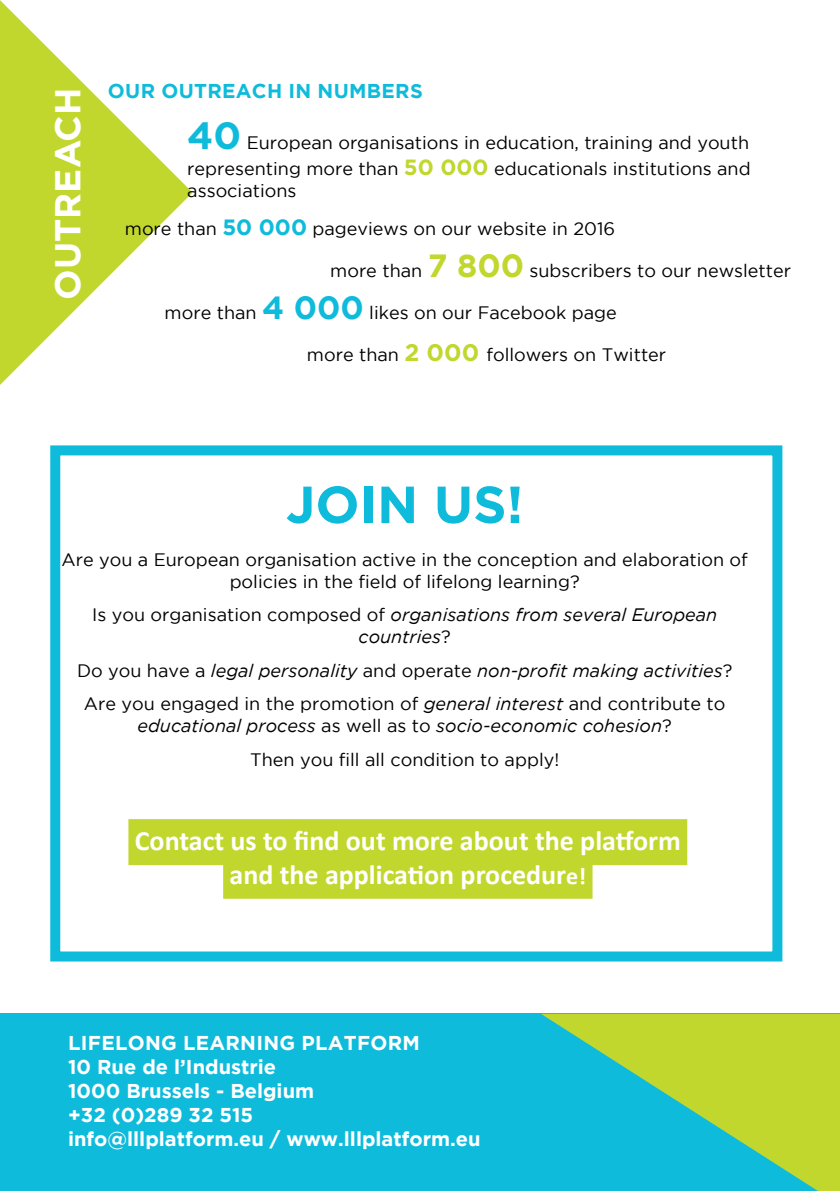
<style>
.page{position:relative;width:840px;height:1191px;background:#fff}
.page>*{position:absolute;margin:0;border:0;box-sizing:border-box;transform-origin:0 0}
.t1{font:700 52px "Gotham HTF";color:#0fbbdb}
.t2{font:700 36px "Gotham HTF";color:#fff}
.t3{font:700 28px "Calibri";color:#fff}
.t4{font:700 20px "Gotham";color:#fff}
.t5{font:700 20px "Gotham";letter-spacing:.015em;color:#0fbbdb}
.t6{font:18px/21.6px "Gotham";color:#000;text-align:center}
.t7{font:italic 18px/21.6px "Gotham";color:#000;text-align:center}
.s1{font-family:"Gotham HTF";font-weight:700;font-size:38px;color:#0fbbdb}
.s2{font-family:"Gotham HTF";font-weight:700;font-size:22px;color:#c1d72e}
.s3{font-weight:700;font-size:22px;color:#0fbbdb}
.s4{font-weight:700;font-size:32px;color:#c1d72e}
.s5{font-weight:700;font-size:32px;color:#0fbbdb}
.s6{font-family:"Gotham HTF";font-weight:700;font-size:24px;color:#c1d72e}
.s7{font-style:normal}
.s8{font-style:italic}
.s9{font-size:24px}
</style>
<div class="page">
<div style="left:128px;top:819px;width:559px;height:46px;background:#c1d72e"></div>
<div style="left:223px;top:852px;width:369px;height:46px;background:#c1d72e"></div>
<div style="left:0;top:1013px;width:839px;height:178px;background:#0fbbdb"></div>
<svg style="left:0;top:0;width:192px;height:385px;fill:#c1d72e"></svg>
<svg style="left:541px;top:1013px;width:298px;height:178px;fill:#c1d72e"></svg>
<div style="left:50px;top:445px;width:732px;height:516px;border:10px solid #0fbbdb"></div>
<p class="t2" style="left:47px;top:300px;width:214px;rotate:-90deg">OUTREACH</p>
<p class="t5" style="left:108px;top:79px;width:316px">OUR OUTREACH IN NUMBERS</p>
<p class="t6" style="left:187px;top:129px;width:564px;line-height:26.4px;text-align:left"><span class="s1">40</span> European organisations in education, training and youth representing more than <span class="s2">50 000</span> educationals institutions and</p>
<p class="t6" style="left:187px;top:179px;width:111px">associations</p>
<p class="t6" style="left:125px;top:218px;width:491px">more than <span class="s3">50 000</span> pageviews on our website in 2016</p>
<p class="t6" style="left:330px;top:260px;width:462px">more than <span class="s4">7 800</span> subscribers to our newsletter</p>
<p class="t6" style="left:164px;top:302px;width:453px">more than <span class="s5">4 000</span> likes on our Facebook page</p>
<p class="t6" style="left:307px;top:344px;width:360px">more than <span class="s6">2 000</span> followers on Twitter</p>
<p class="t1" style="left:286px;top:474px;width:239px">JOIN US!</p>
<p class="t6" style="left:61px;top:549px;width:687px">Are you a European organisation active in the conception and elaboration of policies in the field of lifelong learning?</p>
<p class="t7" style="left:92px;top:604px;width:626px"><span class="s7">Is you organisation composed of</span> organisations from several European countries<span class="s7">?</span></p>
<p class="t7" style="left:77px;top:659px;width:656px"><span class="s7">Do you have a</span> legal personality <span class="s7">and operate</span> non-profit making activities<span class="s7">?</span></p>
<p class="t6" style="left:84px;top:693px;width:642px">Are you engaged in the promotion of <span class="s8">general interest</span> and contribute to <span class="s8">educational process</span> as well as to <span class="s8">socio-economic cohesion</span>?</p>
<p class="t6" style="left:250px;top:748px;width:310px">Then you fill all condition to apply!</p>
<p class="t3" style="left:135px;top:821px;width:547px">Contact us to find out more about the platform</p>
<p class="t3" style="left:229px;top:854px;width:358px">and the application procedur<span class="s9">e!</span></p>
<p class="t4" style="left:68px;top:1031px;width:353px">LIFELONG LEARNING PLATFORM</p>
<p class="t4" style="left:68px;top:1055px;width:209px">10 Rue de l’Industrie</p>
<p class="t4" style="left:68px;top:1079px;width:247px">1000 Brussels - Belgium</p>
<p class="t4" style="left:68px;top:1103px;width:186px">+32 (0)289 32 515</p>
<p class="t4" style="left:68px;top:1127px;width:414px">info@lllplatform.eu / www.lllplatform.eu</p>
</div>
